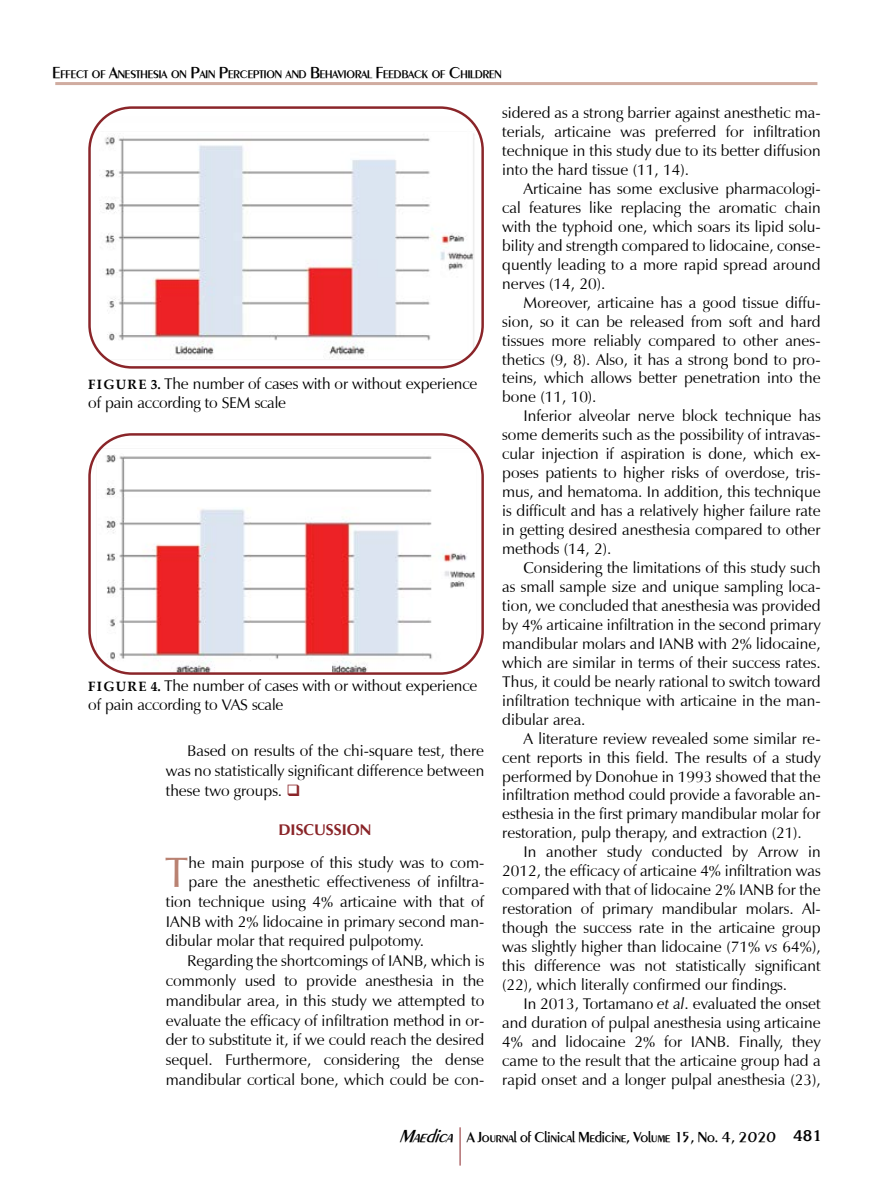
<style>
.page{position:relative;width:893px;height:1191px;background:#fff}
.page>*{position:absolute;margin:0;border:0;box-sizing:border-box;transform-origin:0 0}
.t1{font:43.35px "Z Humanist Normal";color:#b98272}
.t2{font:15.75px/18.9px "Z Humanist Normal";color:#000;text-align:justify}
.t3{font:700 15.75px "Z Humanist";color:#8a2529}
.t4{font:500 15px "Peinaud";letter-spacing:-.005em;color:#000}
.t5{font:500 11.55px "Peinaud";color:#000}
.s1{font-size:16.5px}
.s2{font-family:"Palatino Linotype";font-weight:700;font-size:13.5px}
.s3{color:#8a2529}
.s4{font-family:"Z Humanist";font-style:italic}
.s5{font-style:italic;font-size:18px}
.s6{font-family:"Korina";font-weight:700}
</style>
<div class="page">
<hr style="left:55px;top:82px;width:762px;height:3px;background:#d0aca0">
<hr style="left:460px;top:1127px;width:1px;height:38px;background:#8a2529">
<img style="left:91px;top:115px;width:390px;height:251px">
<div style="left:88px;top:106px;width:396px;height:263px;border:2px solid #8a2529;border-radius:42px"></div>
<img style="left:91px;top:436px;width:390px;height:236px">
<div style="left:88px;top:433px;width:396px;height:242px;border:2px solid #8a2529;border-radius:42px"></div>
<p class="t5" style="left:53px;top:67px;width:451px"><span class="s1">E</span>FFECT OF <span class="s1">A</span>NESTHESIA ON <span class="s1">P</span>AIN <span class="s1">P</span>ERCEPTION AND <span class="s1">B</span>EHAVIORAL <span class="s1">F</span>EEDBACK OF <span class="s1">C</span>HILDREN</p>
<p class="t2" style="left:88px;top:374px;width:391px"><span class="s2">FIGURE 3.</span> The number of cases with or without experience of pain according to SEM scale</p>
<p class="t2" style="left:88px;top:676px;width:391px"><span class="s2">FIGURE 4.</span> The number of cases with or without experience of pain according to VAS scale</p>
<p class="t2" style="left:166px;top:741px;width:320px;line-height:19.8px;text-indent:21px">Based on results of the chi-square test, there was no statistically significant difference between these two groups. <span class="s3">❑</span></p>
<p class="t3" style="left:278px;top:820px;width:95px">DISCUSSION</p>
<h1 class="t1" style="left:165px;top:846px;width:25px">T</h1>
<p class="t2" style="left:189px;top:853px;width:297px">he main purpose of this study was to com-</p>
<p class="t2" style="left:189px;top:872px;width:297px">pare the anesthetic effectiveness of infiltra-</p>
<p class="t2" style="left:166px;top:892px;width:320px">tion technique using 4% articaine with that of</p>
<p class="t2" style="left:166px;top:912px;width:320px">IANB with 2% lidocaine in primary second man-</p>
<p class="t2" style="left:166px;top:931px;width:260px">dibular molar that required pulpotomy.</p>
<p class="t2" style="left:187px;top:951px;width:299px">Regarding the shortcomings of IANB, which is</p>
<p class="t2" style="left:166px;top:971px;width:320px">commonly used to provide anesthesia in the</p>
<p class="t2" style="left:166px;top:991px;width:320px">mandibular area, in this study we attempted to</p>
<p class="t2" style="left:166px;top:1011px;width:320px">evaluate the efficacy of infiltration method in or-</p>
<p class="t2" style="left:166px;top:1030px;width:320px">der to substitute it, if we could reach the desired</p>
<p class="t2" style="left:166px;top:1050px;width:320px">sequel. Furthermore, considering the dense</p>
<p class="t2" style="left:166px;top:1070px;width:320px">mandibular cortical bone, which could be con-</p>
<p class="t2" style="left:502px;top:104px;width:320px">sidered as a strong barrier against anesthetic ma&shy;terials, articaine was preferred for infiltration technique in this study due to its better diffusion into the hard tissue (11, 14).</p>
<p class="t2" style="left:502px;top:179px;width:320px;text-indent:21px">Articaine has some exclusive pharmacologi&shy;cal features like replacing the aromatic chain with the typhoid one, which soars its lipid solu&shy;bility and strength compared to lidocaine, conse&shy;quently leading to a more rapid spread around nerves (14, 20).</p>
<p class="t2" style="left:502px;top:293px;width:320px;text-indent:21px">Moreover, articaine has a good tissue diffu&shy;sion, so it can be released from soft and hard tissues more reliably compared to other anes&shy;thetics (9, 8). Also, it has a strong bond to pro&shy;teins, which allows better penetration into the bone (11, 10).</p>
<p class="t2" style="left:502px;top:407px;width:320px;text-indent:21px">Inferior alveolar nerve block technique has some demerits such as the possibility of intravas&shy;cular injection if aspiration is done, which ex&shy;poses patients to higher risks of overdose, tris&shy;mus, and hematoma. In addition, this technique is difficult and has a relatively higher failure rate in getting desired anesthesia compared to other methods (14, 2).</p>
<p class="t2" style="left:502px;top:558px;width:320px;text-indent:21px">Considering the limitations of this study such as small sample size and unique sampling loca&shy;tion, we concluded that anesthesia was provided by 4% articaine infiltration in the second primary mandibular molars and IANB with 2% lidocaine, which are similar in terms of their success rates.<br>Thus, it could be nearly rational to switch toward infiltration technique with articaine in the man&shy;dibular area.</p>
<p class="t2" style="left:502px;top:729px;width:320px;text-indent:21px">A literature review revealed some similar re&shy;cent reports in this field. The results of a study performed by Donohue in 1993 showed that the infiltration method could provide a favorable an&shy;esthesia in the first primary mandibular molar for restoration, pulp therapy, and extraction (21).</p>
<p class="t2" style="left:502px;top:842px;width:320px;text-indent:21px">In another study conducted by Arrow in 2012, the efficacy of articaine 4% infiltration was compared with that of lidocaine 2% IANB for the restoration of primary mandibular molars. Al&shy;though the success rate in the articaine group was slightly higher than lidocaine (71% <span class="s4">vs</span> 64%), this difference was not statistically significant (22), which literally confirmed our findings.</p>
<p class="t2" style="left:502px;top:994px;width:320px;text-indent:21px">In 2013, Tortamano <span class="s4">et al</span>. evaluated the onset and duration of pulpal anesthesia using articaine 4% and lidocaine 2% for IANB. Finally, they came to the result that the articaine group had a rapid onset and a longer pulpal anesthesia (23),</p>
<p class="t4" style="left:399px;top:1127px;width:424px"><span class="s5">Maedica</span> A Journal of Clinical Medicine, Volume 15, No. 4, 2020 <span class="s6">481</span></p>
</div>
